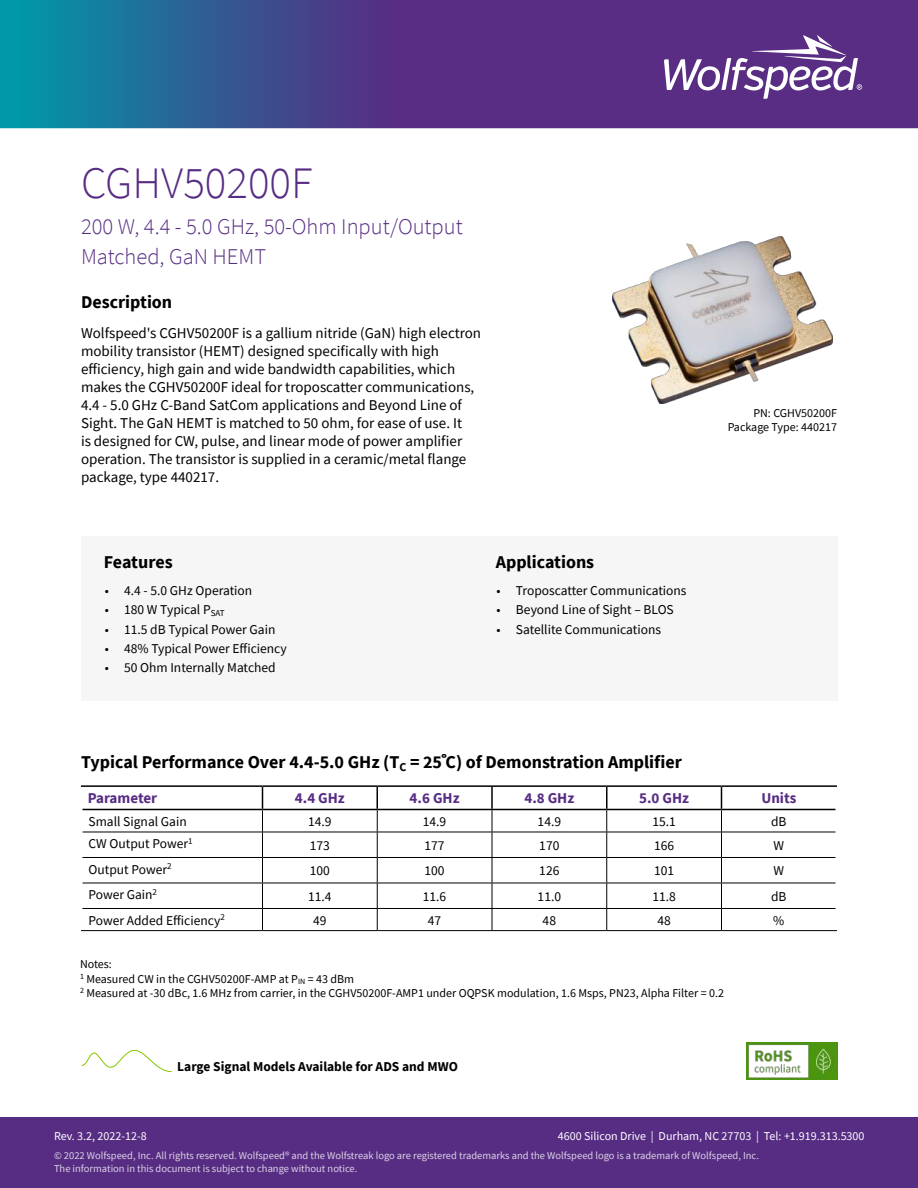
<style>
.page{position:relative;width:918px;height:1188px;background:#fff}
.page>*{position:absolute;margin:0;border:0;box-sizing:border-box;transform-origin:0 0}
.t1{font:300 45px "Source Sans Pro";color:#572c83}
.t2{font:300 22.5px/30px "Source Sans Pro";color:#572c83}
.t3{font:700 18px "Source Sans Pro";color:#000}
.t4{font:15px/18px "Source Sans Pro";color:#000}
.t5{font:700 15px "Source Sans Pro";color:#572c83}
.t6{font:13.5px "Source Sans Pro";color:#000}
.t7{font:700 13.5px "Source Sans Pro";color:#000}
.t8{font:12px/14.4px "Source Sans Pro";color:#000;text-align:right}
.t9{font:12px "Source Sans Pro";color:#fff}
.t10{font:10.5px/12.6px "Source Sans Pro";color:#fff}
</style>
<div class="page">
<img style="left:0;top:0;width:918px;height:128px">
<svg style="left:664px;top:35px;width:198px;height:64px"></svg>
<div style="left:0;top:1118px;width:918px;height:70px;background:#572c83"></div>
<div style="left:81px;top:536px;width:756px;height:164px;background:#f6f6f6"></div>
<svg style="left:81px;top:1050px;width:91px;height:22px"></svg>
<img style="left:746px;top:1042px;width:91px;height:37px">
<hr style="left:83px;top:832px;width:180px;height:1px;background:#000">
<hr style="left:263px;top:832px;width:114px;height:1px;background:#000">
<hr style="left:377px;top:832px;width:115px;height:1px;background:#000">
<hr style="left:492px;top:832px;width:115px;height:1px;background:#000">
<hr style="left:607px;top:832px;width:115px;height:1px;background:#000">
<hr style="left:722px;top:832px;width:114px;height:1px;background:#000">
<hr style="left:81px;top:785px;width:182px;height:2px;background:#000">
<hr style="left:263px;top:785px;width:114px;height:2px;background:#000">
<hr style="left:377px;top:785px;width:115px;height:2px;background:#000">
<hr style="left:492px;top:785px;width:115px;height:2px;background:#000">
<hr style="left:491px;top:787px;width:2px;height:22px;background:#000">
<hr style="left:607px;top:785px;width:115px;height:2px;background:#000">
<hr style="left:606px;top:787px;width:2px;height:22px;background:#000">
<hr style="left:722px;top:785px;width:115px;height:2px;background:#000">
<hr style="left:83px;top:809px;width:180px;height:1px;background:#000">
<hr style="left:263px;top:809px;width:114px;height:1px;background:#000">
<hr style="left:377px;top:809px;width:115px;height:1px;background:#000">
<hr style="left:492px;top:809px;width:115px;height:1px;background:#000">
<hr style="left:607px;top:809px;width:115px;height:1px;background:#000">
<hr style="left:722px;top:809px;width:114px;height:1px;background:#000">
<svg style="left:262px;top:787px;width:1px;height:143px"></svg>
<svg style="left:377px;top:787px;width:1px;height:143px"></svg>
<svg style="left:492px;top:810px;width:1px;height:120px"></svg>
<svg style="left:606px;top:810px;width:1px;height:120px"></svg>
<svg style="left:721px;top:787px;width:1px;height:143px"></svg>
<hr style="left:83px;top:857px;width:180px;height:1px;background:#000">
<hr style="left:263px;top:857px;width:114px;height:1px;background:#000">
<hr style="left:377px;top:857px;width:115px;height:1px;background:#000">
<hr style="left:492px;top:857px;width:115px;height:1px;background:#000">
<hr style="left:607px;top:857px;width:115px;height:1px;background:#000">
<hr style="left:722px;top:857px;width:114px;height:1px;background:#000">
<hr style="left:83px;top:883px;width:180px;height:1px;background:#000">
<hr style="left:263px;top:883px;width:114px;height:1px;background:#000">
<hr style="left:377px;top:883px;width:115px;height:1px;background:#000">
<hr style="left:492px;top:883px;width:115px;height:1px;background:#000">
<hr style="left:607px;top:883px;width:115px;height:1px;background:#000">
<hr style="left:722px;top:883px;width:114px;height:1px;background:#000">
<hr style="left:83px;top:908px;width:180px;height:1px;background:#000">
<hr style="left:263px;top:908px;width:114px;height:1px;background:#000">
<hr style="left:377px;top:908px;width:115px;height:1px;background:#000">
<hr style="left:492px;top:908px;width:115px;height:1px;background:#000">
<hr style="left:607px;top:908px;width:115px;height:1px;background:#000">
<hr style="left:722px;top:908px;width:114px;height:1px;background:#000">
<hr style="left:81px;top:930px;width:182px;height:1px;background:#000">
<hr style="left:263px;top:930px;width:114px;height:1px;background:#000">
<hr style="left:377px;top:930px;width:115px;height:1px;background:#000">
<hr style="left:492px;top:930px;width:115px;height:1px;background:#000">
<hr style="left:607px;top:930px;width:115px;height:1px;background:#000">
<hr style="left:722px;top:930px;width:115px;height:1px;background:#000">
<img style="left:613px;top:237px;width:219px;height:166px">
<h1 class="t1" style="left:81px;top:165px;width:233px">CGHV50200F</h1>
<h2 class="t2" style="left:81px;top:213px;width:383px">200 W, 4.4 - 5.0 GHz, 50-Ohm Input/Output<br>Matched, GaN HEMT</h2>
<p class="t3" style="left:81px;top:295px;width:93px">Description</p>
<p class="t4" style="left:81px;top:325px;width:402px">Wolfspeed's CGHV50200F is a gallium nitride (GaN) high electron mobility transistor (HEMT) designed speci昀椀cally with high<br>e昀昀iciency, high gain and wide bandwidth capabilities, which makes the CGHV50200F ideal for troposcatter communications, 4.4 - 5.0 GHz C-Band SatCom applications and Beyond Line of Sight. The GaN HEMT is matched to 50 ohm, for ease of use. It<br>is designed for CW, pulse, and linear mode of power ampli昀椀er operation. The transistor is supplied in a ceramic/metal 昀氀ange package, type 440217.</p>
<p class="t3" style="left:104px;top:555px;width:70px">Features</p>
<p class="t6" style="left:105px;top:585px;width:149px">• 4.4 - 5.0 GHz Operation</p>
<p class="t6" style="left:105px;top:604px;width:122px">• 180 W Typical P<sub>SAT</sub></p>
<p class="t6" style="left:105px;top:624px;width:172px">• 11.5 dB Typical Power Gain</p>
<p class="t6" style="left:105px;top:643px;width:184px">• 48% Typical Power E昀昀iciency</p>
<p class="t6" style="left:105px;top:662px;width:172px">• 50 Ohm Internally Matched</p>
<p class="t3" style="left:496px;top:555px;width:100px">Applications</p>
<p class="t6" style="left:497px;top:585px;width:192px">• Troposcatter Communications</p>
<p class="t6" style="left:497px;top:604px;width:179px">• Beyond Line of Sight – BLOS</p>
<p class="t6" style="left:497px;top:624px;width:166px">• Satellite Communications</p>
<p class="t8" style="left:728px;top:406px;width:111px">PN: CGHV50200F<br>Package Type: 440217</p>
<p class="t3" style="left:81px;top:754px;width:602px">Typical Performance Over 4.4-5.0 GHz (T<sub>C</sub> = 25˚C) of Demonstration Amplifier</p>
<p class="t5" style="left:88px;top:792px;width:71px">Parameter</p>
<p class="t5" style="left:295px;top:792px;width:51px">4.4 GHz</p>
<p class="t5" style="left:410px;top:792px;width:51px">4.6 GHz</p>
<p class="t5" style="left:524px;top:792px;width:51px">4.8 GHz</p>
<p class="t5" style="left:639px;top:792px;width:51px">5.0 GHz</p>
<p class="t5" style="left:761px;top:792px;width:36px">Units</p>
<p class="t6" style="left:88px;top:816px;width:100px">Small Signal Gain</p>
<p class="t6" style="left:308px;top:816px;width:25px">14.9</p>
<p class="t6" style="left:423px;top:816px;width:25px">14.9</p>
<p class="t6" style="left:538px;top:816px;width:25px">14.9</p>
<p class="t6" style="left:652px;top:816px;width:25px">15.1</p>
<p class="t6" style="left:771px;top:816px;width:17px">dB</p>
<p class="t6" style="left:89px;top:838px;width:105px">CW Output Power<sup>1</sup></p>
<p class="t6" style="left:310px;top:840px;width:22px">173</p>
<p class="t6" style="left:425px;top:840px;width:22px">177</p>
<p class="t6" style="left:539px;top:840px;width:22px">170</p>
<p class="t6" style="left:654px;top:840px;width:22px">166</p>
<p class="t6" style="left:774px;top:840px;width:12px">W</p>
<p class="t6" style="left:88px;top:863px;width:85px">Output Power<sup>2</sup></p>
<p class="t6" style="left:310px;top:865px;width:22px">100</p>
<p class="t6" style="left:425px;top:865px;width:22px">100</p>
<p class="t6" style="left:539px;top:865px;width:22px">126</p>
<p class="t6" style="left:654px;top:865px;width:22px">101</p>
<p class="t6" style="left:774px;top:865px;width:12px">W</p>
<p class="t6" style="left:88px;top:889px;width:70px">Power Gain<sup>2</sup></p>
<p class="t6" style="left:308px;top:891px;width:25px">11.4</p>
<p class="t6" style="left:423px;top:891px;width:25px">11.6</p>
<p class="t6" style="left:538px;top:891px;width:25px">11.0</p>
<p class="t6" style="left:652px;top:891px;width:25px">11.8</p>
<p class="t6" style="left:771px;top:891px;width:17px">dB</p>
<p class="t6" style="left:89px;top:912px;width:138px">Power Added E昀昀iciency<sup>2</sup></p>
<p class="t6" style="left:313px;top:914px;width:15px">49</p>
<p class="t6" style="left:428px;top:914px;width:15px">47</p>
<p class="t6" style="left:543px;top:914px;width:15px">48</p>
<p class="t6" style="left:657px;top:914px;width:15px">48</p>
<p class="t6" style="left:773px;top:914px;width:13px">%</p>
<p class="t8" style="left:80px;top:958px;width:645px;text-align:left">Notes:<br><sup>1</sup> Measured CW in the CGHV50200F-AMP at P<sub>IN</sub> = 43 dBm<br><sup>2</sup> Measured at -30 dBc, 1.6 MHz from carrier, in the CGHV50200F-AMP1 under OQPSK modulation, 1.6 Msps, PN23, Alpha Filter = 0.2</p>
<p class="t7" style="left:177px;top:1061px;width:282px">Large Signal Models Available for ADS and MWO</p>
<p class="t9" style="left:558px;top:1131px;width:308px">4600 Silicon Drive | Durham, NC 27703 | Tel: +1.919.313.5300</p>
<p class="t9" style="left:54px;top:1131px;width:94px">Rev. 3.2, 2022-12-8</p>
<p class="t10" style="left:54px;top:1150px;width:707px">© 2022 Wolfspeed, Inc. All rights reserved. Wolfspeed® and the Wolfstreak logo are registered trademarks and the Wolfspeed logo is a trademark of Wolfspeed, Inc.<br>The information in this document is subject to change without notice.</p>
</div>
